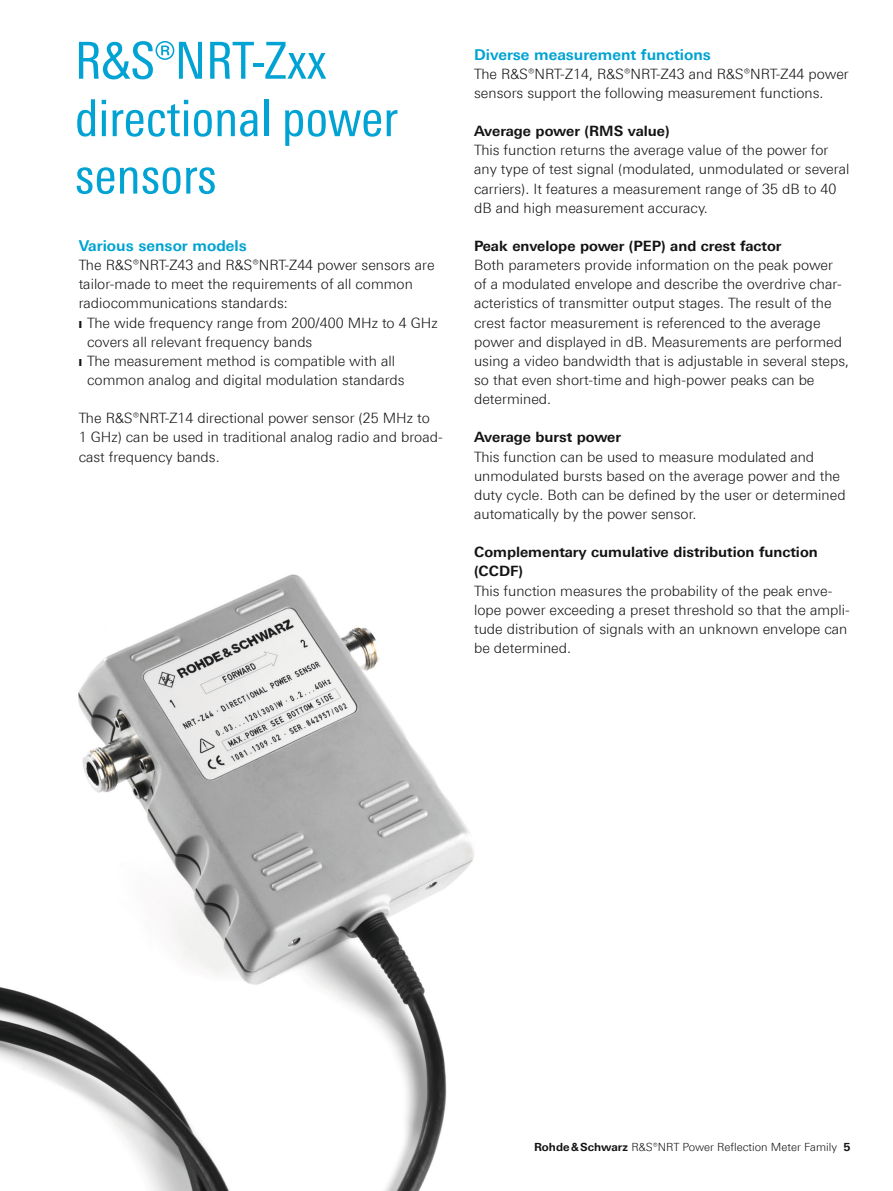
<style>
.page{position:relative;width:893px;height:1191px;background:#fff}
.page>*{position:absolute;margin:0;border:0;box-sizing:border-box;transform-origin:0 0}
.t1{font:51px/57.4px "Linotype Univers 420 Cn";color:#00a3d3}
.t2{font:700 15px "Linotype Univers 630";color:#00a3d3}
.t3{font:300 14.25px/19.2px "Linotype Univers 330";color:#131413}
.t4{font:700 14.25px/19.2px "Linotype Univers 630";color:#131413}
.t5{font:300 11.25px "Linotype Univers 330";color:#131413}
.s1{font-family:"Linotype Univers 630";font-weight:700}
</style>
<div class="page">
<img style="left:0;top:574px;width:474px;height:617px">
<h1 class="t1" style="left:75px;top:32px;width:325px">R&amp;S®NRT-Zxx directional power sensors</h1>
<p class="t2" style="left:474px;top:45px;width:238px">Diverse measurement functions</p>
<p class="t3" style="left:474px;top:64px;width:376px">The R&amp;S®NRT-Z14, R&amp;S®NRT-Z43 and R&amp;S®NRT-Z44 power sensors support the following measurement functions.</p>
<p class="t4" style="left:474px;top:121px;width:197px">Average power (RMS value)</p>
<p class="t3" style="left:474px;top:140px;width:377px">This function returns the average value of the power for any type of test signal (modulated, unmodulated or several carriers). It features a measurement range of 35 dB to 40 dB and high measurement accuracy.</p>
<p class="t4" style="left:474px;top:236px;width:309px">Peak envelope power (PEP) and crest factor</p>
<p class="t3" style="left:474px;top:255px;width:377px">Both parameters provide information on the peak power<br>of a modulated envelope and describe the overdrive char&shy;acteristics of transmitter output stages. The result of the crest factor measurement is referenced to the average power and displayed in dB. Measurements are performed using a video bandwidth that is adjustable in several steps, so that even short-time and high-power peaks can be determined.</p>
<p class="t4" style="left:474px;top:428px;width:149px">Average burst power</p>
<p class="t3" style="left:474px;top:447px;width:373px">This function can be used to measure modulated and unmodulated bursts based on the average power and the duty cycle. Both can be defined by the user or determined automatically by the power sensor.</p>
<p class="t4" style="left:474px;top:542px;width:345px">Complementary cumulative distribution function (CCDF)</p>
<p class="t3" style="left:474px;top:581px;width:377px">This function measures the probability of the peak enve&shy;lope power exceeding a preset threshold so that the ampli&shy;tude distribution of signals with an unknown envelope can be determined.</p>
<p class="t2" style="left:79px;top:237px;width:170px">Various sensor models</p>
<p class="t3" style="left:79px;top:255px;width:357px">The R&amp;S®NRT-Z43 and R&amp;S®NRT-Z44 power sensors are</p>
<p class="t3" style="left:79px;top:274px;width:336px">tailor-made to meet the requirements of all common</p>
<p class="t3" style="left:79px;top:294px;width:211px">radiocommunications standards:</p>
<p class="t3" style="left:79px;top:313px;width:361px">❙ The wide frequency range from 200/400 MHz to 4 GHz</p>
<p class="t3" style="left:87px;top:332px;width:227px">covers all relevant frequency bands</p>
<p class="t3" style="left:79px;top:351px;width:318px">❙ The measurement method is compatible with all</p>
<p class="t3" style="left:87px;top:370px;width:319px">common analog and digital modulation standards</p>
<p class="t3" style="left:79px;top:408px;width:366px">The R&amp;S®NRT-Z14 directional power sensor (25 MHz to<br>1 GHz) can be used in traditional analog radio and broad&shy;cast frequency bands.</p>
<p class="t5" style="left:534px;top:1140px;width:318px"><span class="s1">Rohde&amp;Schwarz</span> R&amp;S®NRT Power Reflection Meter Family <span class="s1">5</span></p>
</div>
